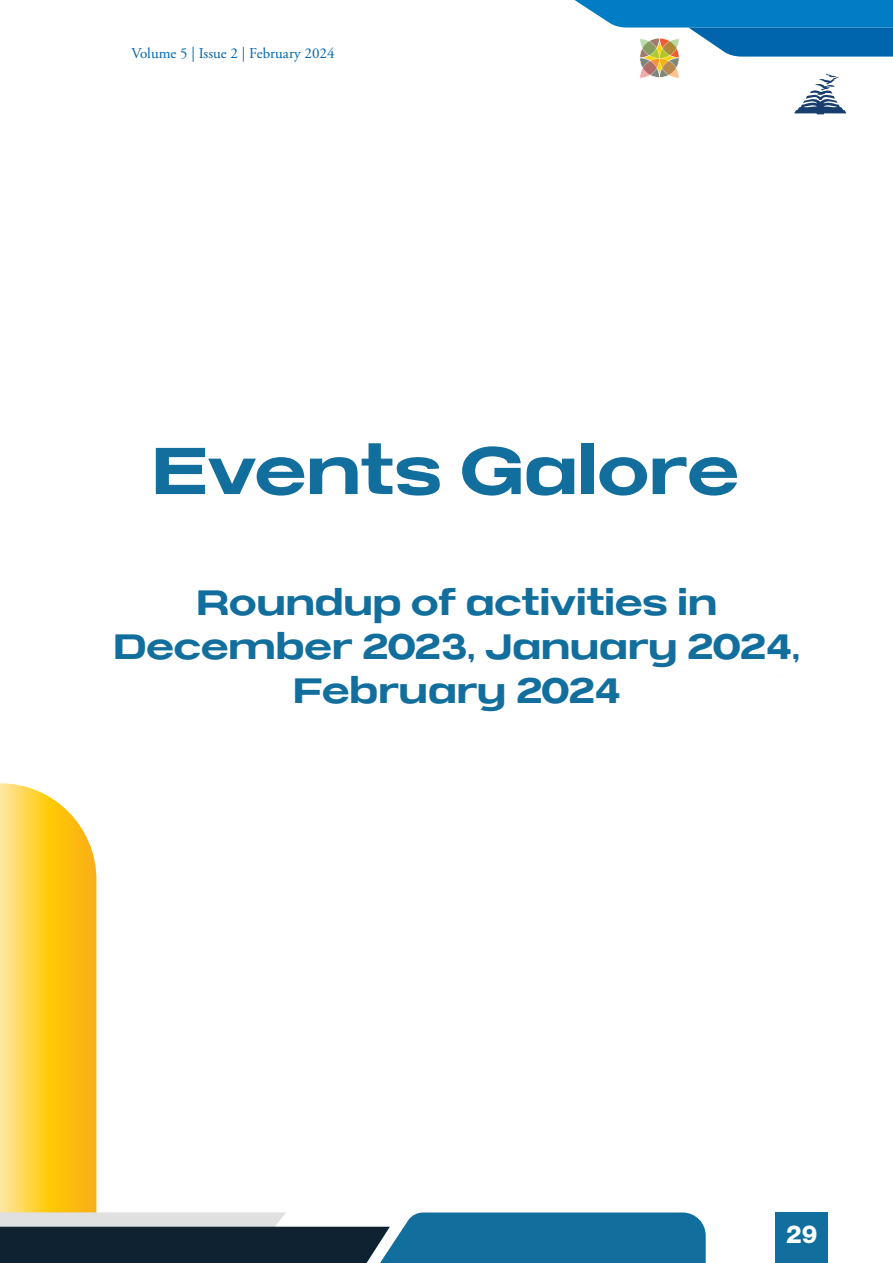
<style>
.page{position:relative;width:893px;height:1263px;background:#fff}
.page>*{position:absolute;margin:0;border:0;box-sizing:border-box;transform-origin:0 0}
.t1{font:66px "NCS Radhiumz";color:#126e9d}
.t2{font:35.1px/44.2px "NCS Radhiumz";color:#126e9d;text-align:center}
.t3{font:800 24.75px "Helvetica Neue LT Pro";color:#fff}
.t4{font:15px "Adobe Garamond Pro";color:#0065ad}
</style>
<div class="page">
<div style="left:775px;top:1212px;width:53px;height:51px;background:#126e9d"></div>
<svg style="left:0;top:783px;width:706px;height:480px"></svg>
<svg style="left:574px;top:0;width:319px;height:114px"></svg>
<p class="t4" style="left:131px;top:44px;width:205px">Volume 5 | Issue 2 | February 2024</p>
<h1 class="t1" style="left:152px;top:432px;width:589px">Events Galore</h1>
<p class="t2" style="left:113px;top:582px;width:688px">Roundup of activities in<br>December 2023, January 2024,<br>February 2024</p>
<p class="t3" style="left:786px;top:1219px;width:33px">29</p>
</div>
